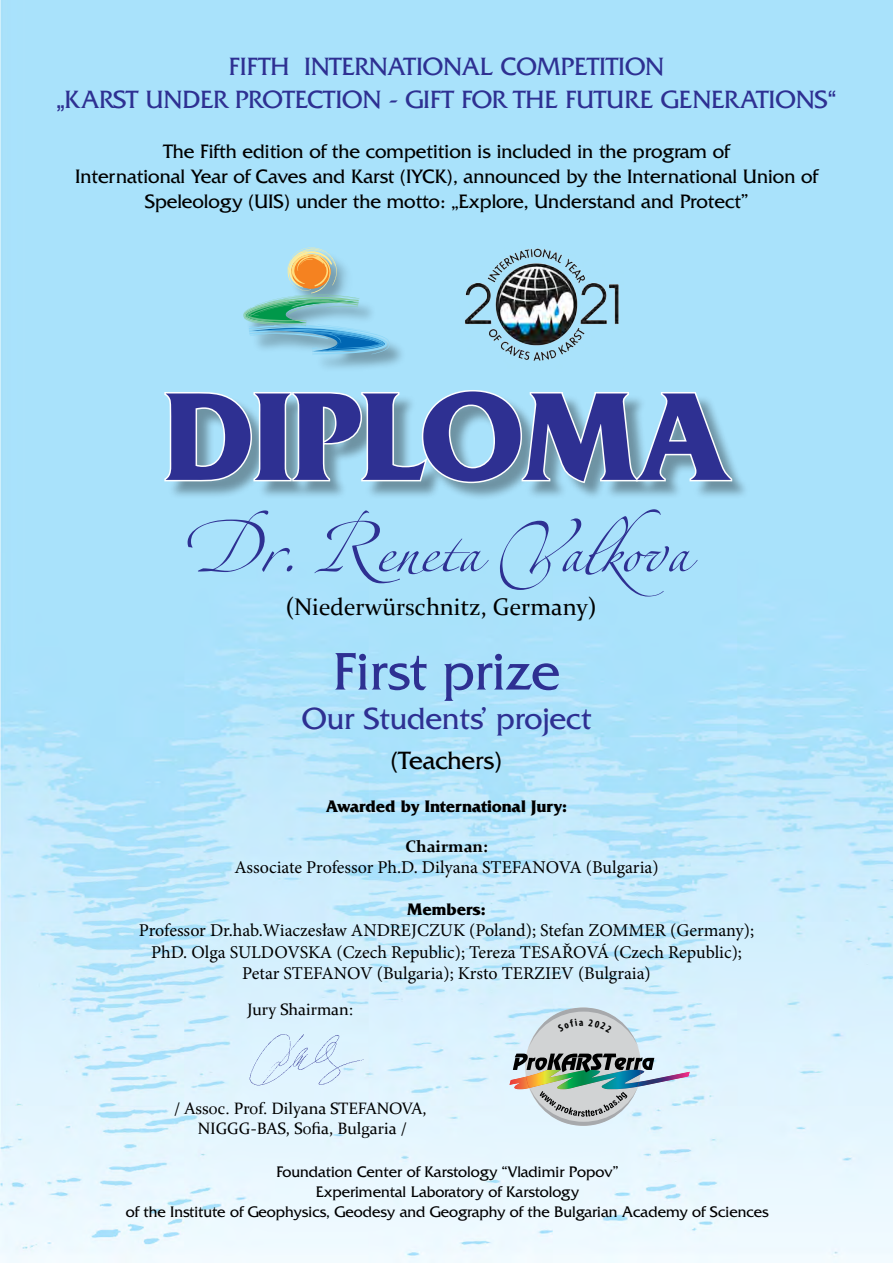
<style>
.page{position:relative;width:893px;height:1263px;background:#fff}
.page>*{position:absolute;margin:0;border:0;box-sizing:border-box;transform-origin:0 0}
.t1{font:700 135px "Fresco Bg";color:#2e3092}
.t2{font:90px "Zeferino Three";color:#2e3092}
.t3{font:57px "Fresco Bg";color:#2e3092}
.t4{font:33px "Fresco Bg";color:#2e3092}
.t5{font:27px/32.4px "Fresco Bg";color:#2e3092;text-align:center}
.t6{font:27px "Fresco Bg";color:#000}
.t7{font:24px "Constantia";color:#000}
.t8{font:21px/25.2px "Fresco Bg";color:#000;text-align:center}
.t9{font:18px/21.6px "Minion Pro";color:#000;text-align:center}
.t10{font:700 18px "Fresco Bg";color:#000}
.t11{font:16.5px/19.8px "Fresco Bg";color:#000;text-align:center}
.t12{font:16.5px/19.8px "Constantia";color:#000;text-align:center}
.t13{font:700 16.5px "Constantia";color:#000}
.s1{font-family:"Helen Bg"}
.s2{font-family:"Fresco Bg";font-weight:700}
</style>
<div class="page">
<img style="left:0;top:0;width:893px;height:1263px">
<img style="left:245px;top:1028px;width:124px;height:60px">
<div style="left:167px;top:392px;width:583px;height:110px;background:#000;opacity:.35"></div>
<svg style="left:163px;top:388px;width:571px;height:97px;background:#9dc4d5"></svg>
<div style="left:246px;top:250px;width:162px;height:123px;background:#000;opacity:.3"></div>
<svg style="left:243px;top:248px;width:147px;height:108px;background:#95c8d2"></svg>
<img style="left:460px;top:245px;width:164px;height:124px">
<svg style="left:509px;top:1007px;width:181px;height:119px;background:#bacacc"></svg>
<p class="t5" style="left:57px;top:50px;width:781px">FIFTH INTERNATIONAL COMPETITION<br><span class="s1">„</span>KARST UNDER PROTECTION - GIFT FOR THE FUTURE GENERATIONS<span class="s1">“</span></p>
<p class="t8" style="left:75px;top:139px;width:744px">The Fifth edition of the competition is included in the program of<br>International Year of Caves and Karst (IYCK), announced by the International Union of<br>Speleology (UIS) under the motto: „Explore, Understand and Protect”</p>
<p class="t1" style="left:164px;top:361px;width:569px">DIPLOMA</p>
<p class="t2" style="left:194px;top:487px;width:496px">Dr. Reneta Valkova</p>
<p class="t7" style="left:285px;top:590px;width:313px">(Niederwürschnitz, Germany)</p>
<p class="t3" style="left:333px;top:640px;width:228px">First prize</p>
<p class="t4" style="left:302px;top:700px;width:291px">Our Students’ project</p>
<p class="t6" style="left:391px;top:745px;width:113px">(Teachers)</p>
<p class="t10" style="left:326px;top:796px;width:243px">Awarded by International Jury:</p>
<p class="t13" style="left:405px;top:834px;width:84px">Chairman:</p>
<p class="t9" style="left:234px;top:857px;width:426px">Associate Professor Ph.D. Dilyana STEFANOVA (Bulgaria)</p>
<p class="t9" style="left:139px;top:898px;width:617px"><span class="s2">Members:<br></span>Professor Dr.hab.Wiaczesław ANDREJCZUK (Poland); Stefan ZOMMER (Germany); PhD. Olga SULDOVSKA (Czech Republic); Tereza TESAŘOVÁ (Czech Republic); Petar STEFANOV (Bulgaria); Krstо TERZIEV (Bulgraia)</p>
<p class="t12" style="left:248px;top:999px;width:107px">Jury Shairman:</p>
<p class="t12" style="left:174px;top:1098px;width:254px">/ Assoc. Prof. Dilyana STEFANOVA,<br>NIGGG-BAS, Sofia, Bulgaria /</p>
<p class="t11" style="left:126px;top:1162px;width:644px">Foundation Center of Karstology “Vladimir Popov”<br>Experimental Laboratory of Karstology<br>of the Institute of Geophysics, Geodesy and Geography of the Bulgarian Academy of Sciences</p>
</div>
